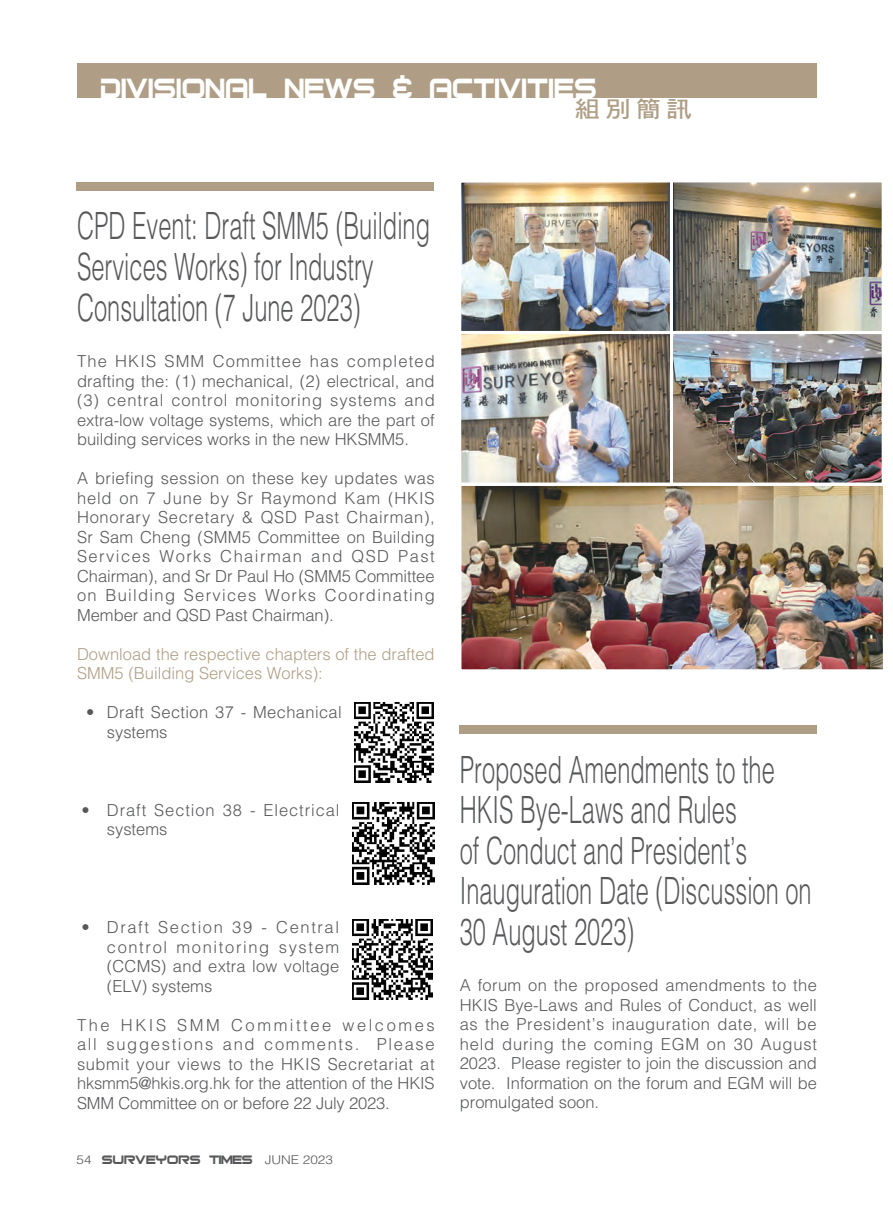
<style>
.page{position:relative;width:893px;height:1217px;background:#fff}
.page>*{position:absolute;margin:0;border:0;box-sizing:border-box;transform-origin:0 0}
.t1{font:300 37.5px/40.5px "Helvetica LT Std";color:#57585a;scale:.63 1}
.t2{font:37.5px "Bitsumishi";color:#fff;scale:.9 1}
.t3{font:22.95px "DF Hei Bd HK BF";color:#af9e85;scale:1.11 1}
.t4{font:300 16.5px/19.5px "Helvetica LT Std";color:#57585a;text-align:justify}
.t5{font:300 16.5px/19.5px "Helvetica LT Std";color:#af9e85}
.t6{font:300 16.5px/19.5px "Helvetica LT Std";letter-spacing:.025em;color:#57585a}
.t7{font:300 16.5px/19.5px "Helvetica LT Std";letter-spacing:.055em;color:#57585a}
.t8{font:16.5px "Bitsumishi";color:#57585a}
.s1{font-family:"Helvetica LT Std";font-weight:300;font-size:12.15px}
</style>
<div class="page">
<div style="left:77px;top:64px;width:739px;height:34px;background:#af9e85"></div>
<div style="left:77px;top:182px;width:357px;height:8px;background:#af9e85"></div>
<div style="left:460px;top:724px;width:357px;height:9px;background:#af9e85"></div>
<img style="left:354px;top:702px;width:80px;height:80px">
<img style="left:352px;top:802px;width:82px;height:82px">
<img style="left:462px;top:183px;width:420px;height:485px">
<div style="left:458px;top:179px;width:215px;height:155px;border:3px solid #fff"></div>
<div style="left:458px;top:331px;width:215px;height:154px;border:3px solid #fff"></div>
<div style="left:458px;top:483px;width:428px;height:189px;border:3px solid #fff"></div>
<div style="left:670px;top:179px;width:215px;height:155px;border:3px solid #fff"></div>
<div style="left:670px;top:331px;width:215px;height:154px;border:3px solid #fff"></div>
<img style="left:352px;top:919px;width:80px;height:80px">
<h1 class="t2" style="left:101px;top:73px;width:553px">DIVISIONAL NEWS &amp; ACTIVITIES</h1>
<h2 class="t3" style="left:575px;top:97px;width:107px">組別簡訊</h2>
<h1 class="t1" style="left:77px;top:205px;width:562px">CPD Event: Draft SMM5 (Building<br>Services Works) for Industry<br>Consultation (7 June 2023)</h1>
<p class="t4" style="left:77px;top:351px;width:359px">The HKIS SMM Committee has completed drafting the: (1) mechanical, (2) electrical, and (3) central control monitoring systems and extra-low voltage systems, which are the part of building services works in the new HKSMM5.</p>
<p class="t4" style="left:77px;top:468px;width:359px">A briefing session on these key updates was held on 7 June by Sr Raymond Kam (HKIS Honorary Secretary &amp; QSD Past Chairman), Sr Sam Cheng (SMM5 Committee on Building Services Works Chairman and QSD Past Chairman), and Sr Dr Paul Ho (SMM5 Committee on Building Services Works Coordinating Member and QSD Past Chairman).</p>
<p class="t5" style="left:77px;top:643px;width:359px">Download the respective chapters of the drafted<br>SMM5 (Building Services Works):</p>
<p class="t6" style="left:107px;top:702px;width:236px;text-indent:-21px">• Draft Section 37 - Mechanical systems</p>
<p class="t7" style="left:107px;top:800px;width:234px;text-indent:-25px">• Draft Section 38 - Electrical systems</p>
<p class="t4" style="left:107px;top:917px;width:234px;text-indent:-25px">• Draft Section 39 - Central control monitoring system (CCMS) and extra low voltage (ELV) systems</p>
<p class="t4" style="left:77px;top:1014px;width:359px">The HKIS SMM Committee welcomes all suggestions and comments. Please submit your views to the HKIS Secretariat at hksmm5@hkis.org.hk for the attention of the HKIS SMM Committee on or before 22 July 2023.</p>
<p class="t8" style="left:77px;top:1152px;width:258px"><span class="s1">54</span> SURVEYORS TIMES <span class="s1">JUNE 2023</span></p>
<h1 class="t1" style="left:460px;top:748px;width:560px">Proposed Amendments to the<br>HKIS Bye-Laws and Rules<br>of Conduct and President’s<br>Inauguration Date (Discussion on<br>30 August 2023)</h1>
<p class="t4" style="left:460px;top:975px;width:359px">A forum on the proposed amendments to the HKIS Bye-Laws and Rules of Conduct, as well as the President’s inauguration date, will be held during the coming EGM on 30 August 2023. Please register to join the discussion and vote. Information on the forum and EGM will be promulgated soon.</p>
</div>
